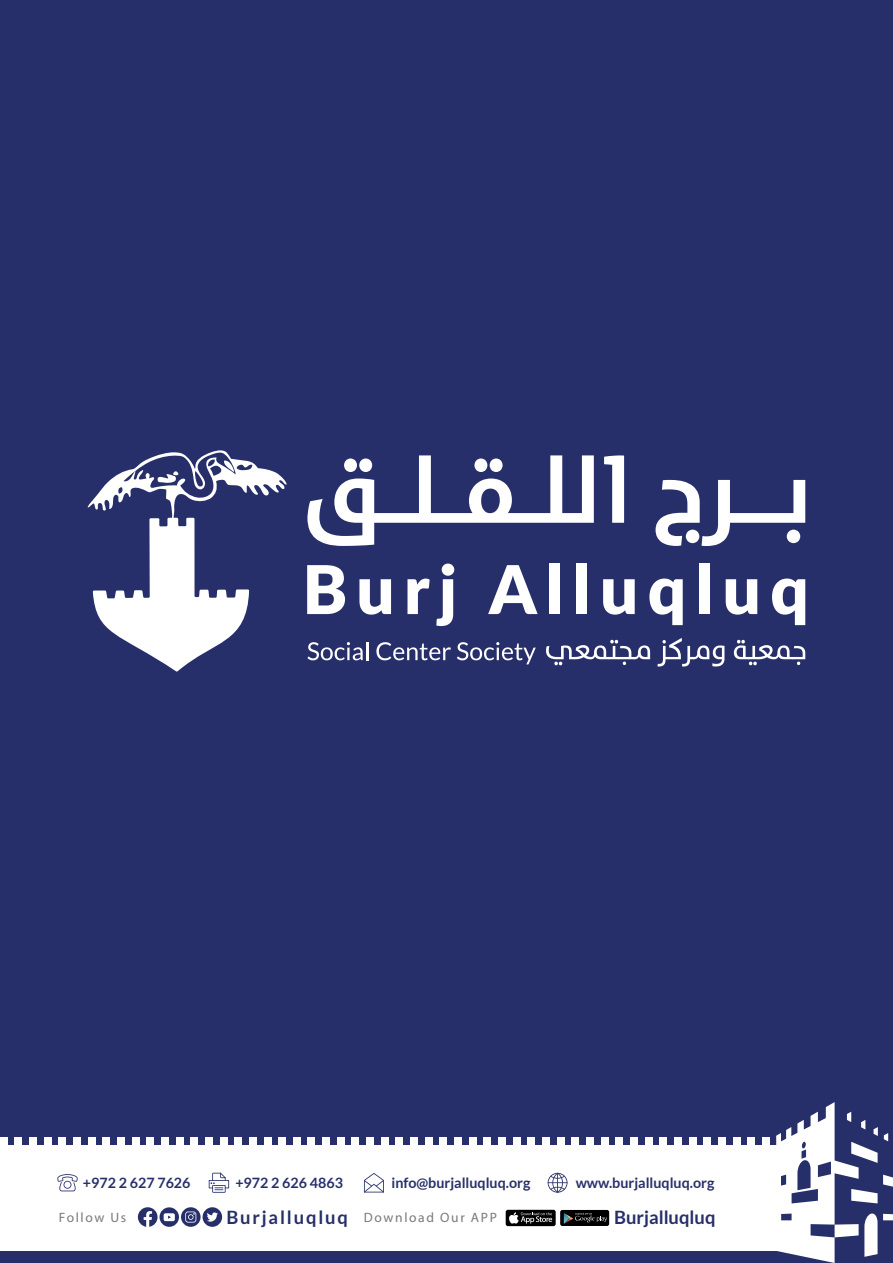
<style>
.page{position:relative;width:893px;height:1263px;background:#272f6a}
.page>*{position:absolute;margin:0;border:0;box-sizing:border-box;transform-origin:0 0}
.t1{font:700 18.45px "Lato";color:#272f6a}
.t2{font:700 18.45px "Lato";letter-spacing:.1em;color:#272f6a}
.t3{font:700 14.25px "Lato";color:#272f6a}
.t4{font:300 13.5px "Myriad Pro";letter-spacing:.12em;color:#79797a}
</style>
<div class="page">
<svg style="left:307px;top:642px;width:61px;height:18px"></svg>
<svg style="left:376px;top:642px;width:75px;height:18px"></svg>
<svg style="left:457px;top:642px;width:79px;height:22px"></svg>
<svg style="left:546px;top:640px;width:104px;height:25px"></svg>
<svg style="left:657px;top:638px;width:67px;height:28px"></svg>
<svg style="left:734px;top:640px;width:71px;height:25px"></svg>
<svg style="left:307px;top:565px;width:38px;height:49px"></svg>
<svg style="left:359px;top:579px;width:32px;height:36px"></svg>
<svg style="left:407px;top:578px;width:23px;height:36px"></svg>
<svg style="left:436px;top:564px;width:18px;height:62px"></svg>
<svg style="left:488px;top:565px;width:50px;height:49px"></svg>
<div style="left:550px;top:564px;width:10px;height:50px;background:#fff"></div>
<div style="left:577px;top:564px;width:10px;height:50px;background:#fff"></div>
<svg style="left:603px;top:579px;width:32px;height:36px"></svg>
<svg style="left:649px;top:578px;width:34px;height:47px"></svg>
<div style="left:699px;top:564px;width:11px;height:50px;background:#fff"></div>
<svg style="left:726px;top:579px;width:31px;height:36px"></svg>
<svg style="left:772px;top:578px;width:33px;height:47px"></svg>
<svg style="left:307px;top:455px;width:287px;height:91px"></svg>
<svg style="left:604px;top:455px;width:20px;height:68px"></svg>
<svg style="left:656px;top:480px;width:149px;height:66px"></svg>
<svg style="left:88px;top:450px;width:199px;height:222px"></svg>
<svg style="left:776px;top:1102px;width:117px;height:161px"></svg>
<div style="left:0;top:1145px;width:776px;height:106px;background:#fff"></div>
<div style="left:762px;top:1137px;width:7px;height:8px;background:#fff"></div>
<div style="left:747px;top:1137px;width:8px;height:8px;background:#fff"></div>
<div style="left:733px;top:1137px;width:7px;height:8px;background:#fff"></div>
<div style="left:718px;top:1137px;width:7px;height:8px;background:#fff"></div>
<div style="left:704px;top:1137px;width:7px;height:8px;background:#fff"></div>
<div style="left:689px;top:1137px;width:7px;height:8px;background:#fff"></div>
<div style="left:674px;top:1137px;width:8px;height:8px;background:#fff"></div>
<div style="left:660px;top:1137px;width:7px;height:8px;background:#fff"></div>
<div style="left:645px;top:1137px;width:7px;height:8px;background:#fff"></div>
<div style="left:630px;top:1137px;width:8px;height:8px;background:#fff"></div>
<div style="left:616px;top:1137px;width:7px;height:8px;background:#fff"></div>
<div style="left:601px;top:1137px;width:7px;height:8px;background:#fff"></div>
<div style="left:586px;top:1137px;width:8px;height:8px;background:#fff"></div>
<div style="left:572px;top:1137px;width:7px;height:8px;background:#fff"></div>
<div style="left:557px;top:1137px;width:7px;height:8px;background:#fff"></div>
<div style="left:542px;top:1137px;width:8px;height:8px;background:#fff"></div>
<div style="left:528px;top:1137px;width:7px;height:8px;background:#fff"></div>
<div style="left:513px;top:1137px;width:7px;height:8px;background:#fff"></div>
<div style="left:498px;top:1137px;width:8px;height:8px;background:#fff"></div>
<div style="left:484px;top:1137px;width:7px;height:8px;background:#fff"></div>
<div style="left:469px;top:1137px;width:7px;height:8px;background:#fff"></div>
<div style="left:454px;top:1137px;width:8px;height:8px;background:#fff"></div>
<div style="left:440px;top:1137px;width:7px;height:8px;background:#fff"></div>
<div style="left:425px;top:1137px;width:7px;height:8px;background:#fff"></div>
<div style="left:410px;top:1137px;width:8px;height:8px;background:#fff"></div>
<div style="left:396px;top:1137px;width:7px;height:8px;background:#fff"></div>
<div style="left:381px;top:1137px;width:7px;height:8px;background:#fff"></div>
<div style="left:366px;top:1137px;width:8px;height:8px;background:#fff"></div>
<div style="left:352px;top:1137px;width:7px;height:8px;background:#fff"></div>
<div style="left:337px;top:1137px;width:7px;height:8px;background:#fff"></div>
<div style="left:322px;top:1137px;width:8px;height:8px;background:#fff"></div>
<div style="left:308px;top:1137px;width:7px;height:8px;background:#fff"></div>
<div style="left:293px;top:1137px;width:7px;height:8px;background:#fff"></div>
<div style="left:278px;top:1137px;width:8px;height:8px;background:#fff"></div>
<div style="left:264px;top:1137px;width:7px;height:8px;background:#fff"></div>
<div style="left:249px;top:1137px;width:7px;height:8px;background:#fff"></div>
<div style="left:235px;top:1137px;width:7px;height:8px;background:#fff"></div>
<div style="left:220px;top:1137px;width:7px;height:8px;background:#fff"></div>
<div style="left:205px;top:1137px;width:8px;height:8px;background:#fff"></div>
<div style="left:191px;top:1137px;width:7px;height:8px;background:#fff"></div>
<div style="left:176px;top:1137px;width:7px;height:8px;background:#fff"></div>
<div style="left:161px;top:1137px;width:8px;height:8px;background:#fff"></div>
<div style="left:147px;top:1137px;width:7px;height:8px;background:#fff"></div>
<div style="left:132px;top:1137px;width:7px;height:8px;background:#fff"></div>
<div style="left:117px;top:1137px;width:8px;height:8px;background:#fff"></div>
<div style="left:103px;top:1137px;width:7px;height:8px;background:#fff"></div>
<div style="left:88px;top:1137px;width:7px;height:8px;background:#fff"></div>
<div style="left:73px;top:1137px;width:8px;height:8px;background:#fff"></div>
<div style="left:59px;top:1137px;width:7px;height:8px;background:#fff"></div>
<div style="left:44px;top:1137px;width:7px;height:8px;background:#fff"></div>
<div style="left:29px;top:1137px;width:8px;height:8px;background:#fff"></div>
<div style="left:15px;top:1137px;width:7px;height:8px;background:#fff"></div>
<div style="left:0;top:1137px;width:7px;height:8px;background:#fff"></div>
<svg style="left:57px;top:1174px;width:21px;height:17px"></svg>
<svg style="left:209px;top:1173px;width:20px;height:20px"></svg>
<svg style="left:364px;top:1173px;width:20px;height:19px"></svg>
<svg style="left:548px;top:1173px;width:19px;height:19px"></svg>
<svg style="left:138px;top:1207px;width:84px;height:20px"></svg>
<div style="left:560px;top:1210px;width:49px;height:16px;background:#000;border-radius:2px"></div>
<svg style="left:564px;top:1213px;width:43px;height:11px"></svg>
<div style="left:506px;top:1210px;width:50px;height:16px;background:#000;border-radius:2px"></div>
<svg style="left:509px;top:1212px;width:43px;height:11px"></svg>
<p class="t3" style="left:83px;top:1174px;width:109px">+972 2 627 7626</p>
<p class="t3" style="left:235px;top:1174px;width:109px">+972 2 626 4863</p>
<p class="t3" style="left:391px;top:1174px;width:140px">info@burjalluqluq.org</p>
<p class="t3" style="left:576px;top:1174px;width:140px">www.burjalluqluq.org</p>
<p class="t4" style="left:59px;top:1209px;width:47px">Follow</p>
<p class="t4" style="left:111px;top:1209px;width:17px">Us</p>
<p class="t2" style="left:226px;top:1206px;width:123px">Burjalluqluq</p>
<p class="t4" style="left:364px;top:1209px;width:72px">Download</p>
<p class="t4" style="left:440px;top:1209px;width:26px">Our</p>
<p class="t4" style="left:471px;top:1209px;width:27px">APP</p>
<p class="t1" style="left:614px;top:1206px;width:103px">Burjalluqluq</p>
</div>
